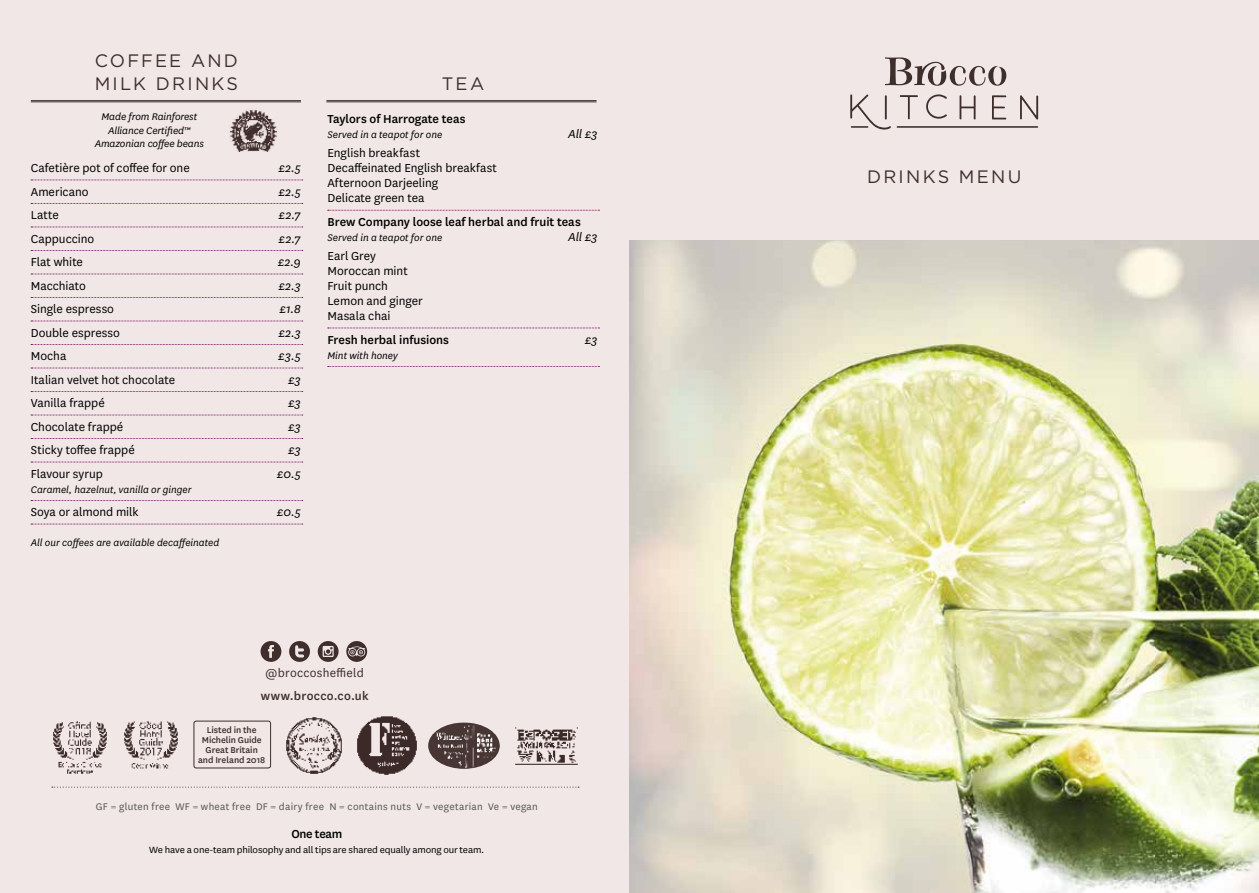
<style>
.page{position:relative;width:1259px;height:893px;background:#fff}
.page>*{position:absolute;margin:0;border:0;box-sizing:border-box;transform-origin:0 0}
.t1{font:18px/22.5px "Gotham";letter-spacing:.125em;color:#3f2e2c}
.t2{font:13.5px/15px "National";color:#000}
.t3{font:500 13.5px "National";letter-spacing:-.005em;color:#000}
.t4{font:italic 13.5px "National";letter-spacing:-.015em;color:#000}
.t5{font:13.5px "National";letter-spacing:.02em;color:#3f2e2c}
.t6{font:500 13.5px "National";letter-spacing:.02em;color:#3f2e2c}
.t7{font:italic 11.25px/13.5px "National";letter-spacing:-.005em;color:#000;text-align:center}
.t8{font:11.25px "National";letter-spacing:.025em;color:#575756}
.t9{font:10.5px "National";letter-spacing:-.015em;color:#000;scale:1.05 1}
.t10{font:500 10.05px/10.1px "National";letter-spacing:-.005em;color:#3e2e2c;text-align:center}
</style>
<div class="page">
<div style="left:0;top:0;width:629px;height:893px;background:#f1e7e7"></div>
<img style="left:629px;top:240px;width:630px;height:653px">
<div style="left:629px;top:0;width:630px;height:240px;background:#f1e7e7"></div>
<svg style="left:31px;top:180px;width:272px;height:1px"></svg>
<svg style="left:31px;top:203px;width:272px;height:1px"></svg>
<svg style="left:31px;top:227px;width:272px;height:1px"></svg>
<svg style="left:31px;top:250px;width:272px;height:1px"></svg>
<svg style="left:31px;top:274px;width:272px;height:1px"></svg>
<svg style="left:31px;top:297px;width:272px;height:1px"></svg>
<svg style="left:31px;top:321px;width:272px;height:1px"></svg>
<svg style="left:31px;top:344px;width:272px;height:1px"></svg>
<svg style="left:31px;top:368px;width:272px;height:1px"></svg>
<svg style="left:31px;top:391px;width:272px;height:1px"></svg>
<svg style="left:31px;top:415px;width:272px;height:1px"></svg>
<svg style="left:31px;top:438px;width:272px;height:1px"></svg>
<svg style="left:31px;top:462px;width:272px;height:1px"></svg>
<svg style="left:31px;top:500px;width:272px;height:1px"></svg>
<svg style="left:31px;top:524px;width:272px;height:1px"></svg>
<svg style="left:328px;top:210px;width:271px;height:1px"></svg>
<svg style="left:328px;top:328px;width:271px;height:1px"></svg>
<svg style="left:328px;top:366px;width:271px;height:1px"></svg>
<img style="left:230px;top:110px;width:47px;height:41px">
<hr style="left:31px;top:100px;width:270px;height:1px;background:#3f2e2c">
<hr style="left:31px;top:102px;width:270px;height:1px;background:#3f2e2c">
<hr style="left:326px;top:100px;width:270px;height:1px;background:#3f2e2c">
<hr style="left:326px;top:102px;width:270px;height:1px;background:#3f2e2c">
<svg style="left:52px;top:787px;width:527px;height:1px"></svg>
<svg style="left:289px;top:641px;width:21px;height:21px"></svg>
<svg style="left:260px;top:641px;width:21px;height:21px"></svg>
<svg style="left:346px;top:641px;width:21px;height:21px"></svg>
<svg style="left:318px;top:641px;width:20px;height:21px"></svg>
<svg style="left:885px;top:57px;width:121px;height:29px"></svg>
<svg style="left:899px;top:95px;width:19px;height:24px"></svg>
<svg style="left:926px;top:94px;width:21px;height:25px"></svg>
<svg style="left:959px;top:95px;width:16px;height:24px"></svg>
<svg style="left:992px;top:95px;width:14px;height:24px"></svg>
<svg style="left:1020px;top:95px;width:18px;height:25px"></svg>
<svg style="left:850px;top:94px;width:41px;height:36px"></svg>
<hr style="left:897px;top:126px;width:140px;height:2px;background:#3e2e2c">
<img style="left:428px;top:722px;width:72px;height:47px">
<img style="left:515px;top:727px;width:63px;height:38px">
<img style="left:286px;top:717px;width:56px;height:57px">
<img style="left:357px;top:716px;width:60px;height:59px">
<img style="left:124px;top:721px;width:54px;height:48px">
<div style="left:194px;top:721px;width:77px;height:47px;border:1px solid #3e2e2c;border-radius:2px"></div>
<img style="left:53px;top:721px;width:54px;height:53px">
<h1 class="t1" style="left:95px;top:49px;width:145px">COFFEE AND<br>MILK DRINKS</h1>
<p class="t7" style="left:95px;top:110px;width:111px">Made from Rainforest<br>Alliance Certified™<br>Amazonian coffee beans</p>
<p class="t2" style="left:31px;top:160px;width:160px">Cafetière pot of coffee for one</p>
<p class="t4" style="left:278px;top:160px;width:24px">£2.5</p>
<p class="t2" style="left:31px;top:183px;width:59px">Americano</p>
<p class="t4" style="left:278px;top:183px;width:24px">£2.5</p>
<p class="t2" style="left:31px;top:207px;width:30px">Latte</p>
<p class="t4" style="left:278px;top:207px;width:24px">£2.7</p>
<p class="t2" style="left:31px;top:230px;width:65px">Cappuccino</p>
<p class="t4" style="left:278px;top:230px;width:24px">£2.7</p>
<p class="t2" style="left:31px;top:254px;width:54px">Flat white</p>
<p class="t4" style="left:278px;top:254px;width:25px">£2.9</p>
<p class="t2" style="left:31px;top:277px;width:57px">Macchiato</p>
<p class="t4" style="left:278px;top:277px;width:24px">£2.3</p>
<p class="t2" style="left:31px;top:301px;width:85px">Single espresso</p>
<p class="t4" style="left:279px;top:301px;width:23px">£1.8</p>
<p class="t2" style="left:31px;top:324px;width:91px">Double espresso</p>
<p class="t4" style="left:278px;top:324px;width:24px">£2.3</p>
<p class="t2" style="left:31px;top:348px;width:37px">Mocha</p>
<p class="t4" style="left:278px;top:348px;width:24px">£3.5</p>
<p class="t2" style="left:31px;top:371px;width:146px">Italian velvet hot chocolate</p>
<p class="t4" style="left:288px;top:371px;width:14px">£3</p>
<p class="t2" style="left:31px;top:395px;width:75px">Vanilla frappé</p>
<p class="t4" style="left:288px;top:395px;width:14px">£3</p>
<p class="t2" style="left:31px;top:418px;width:94px">Chocolate frappé</p>
<p class="t4" style="left:288px;top:418px;width:14px">£3</p>
<p class="t2" style="left:31px;top:442px;width:105px">Sticky toffee frappé</p>
<p class="t4" style="left:288px;top:442px;width:14px">£3</p>
<p class="t2" style="left:31px;top:465px;width:73px">Flavour syrup</p>
<p class="t4" style="left:277px;top:465px;width:25px">£0.5</p>
<p class="t7" style="left:31px;top:482px;width:162px">Caramel, hazelnut, vanilla or ginger</p>
<p class="t2" style="left:31px;top:504px;width:109px">Soya or almond milk</p>
<p class="t4" style="left:277px;top:504px;width:25px">£0.5</p>
<p class="t7" style="left:31px;top:536px;width:190px">All our coffees are available decaffeinated</p>
<h1 class="t1" style="left:442px;top:72px;width:44px">TEA</h1>
<p class="t3" style="left:327px;top:110px;width:140px">Taylors of Harrogate teas</p>
<p class="t7" style="left:327px;top:128px;width:116px">Served in a teapot for one</p>
<p class="t4" style="left:568px;top:126px;width:31px">All £3</p>
<p class="t2" style="left:327px;top:145px;width:171px">English breakfast<br>Decaffeinated English breakfast<br>Afternoon Darjeeling<br>Delicate green tea</p>
<p class="t3" style="left:327px;top:213px;width:255px">Brew Company loose leaf herbal and fruit teas</p>
<p class="t7" style="left:327px;top:230px;width:116px">Served in a teapot for one</p>
<p class="t4" style="left:568px;top:228px;width:31px">All £3</p>
<p class="t2" style="left:327px;top:248px;width:97px">Earl Grey<br>Moroccan mint<br>Fruit punch<br>Lemon and ginger<br>Masala chai</p>
<p class="t3" style="left:327px;top:330px;width:123px">Fresh herbal infusions</p>
<p class="t4" style="left:585px;top:331px;width:14px">£3</p>
<p class="t7" style="left:327px;top:348px;width:72px">Mint with honey</p>
<p class="t5" style="left:266px;top:664px;width:100px">@broccosheffield</p>
<p class="t6" style="left:261px;top:686px;width:109px">www.brocco.co.uk</p>
<p class="t10" style="left:198px;top:725px;width:69px">Listed in the<br>Michelin Guide<br>Great Britain and Ireland 2018</p>
<p class="t8" style="left:96px;top:800px;width:443px">GF = gluten free WF = wheat free DF = dairy free N = contains nuts V = vegetarian Ve = vegan</p>
<p class="t3" style="left:291px;top:824px;width:52px">One team</p>
<p class="t9" style="left:149px;top:843px;width:321px">We have a one-team philosophy and all tips are shared equally among our team.</p>
<h1 class="t1" style="left:867px;top:165px;width:156px">DRINKS MENU</h1>
</div>
